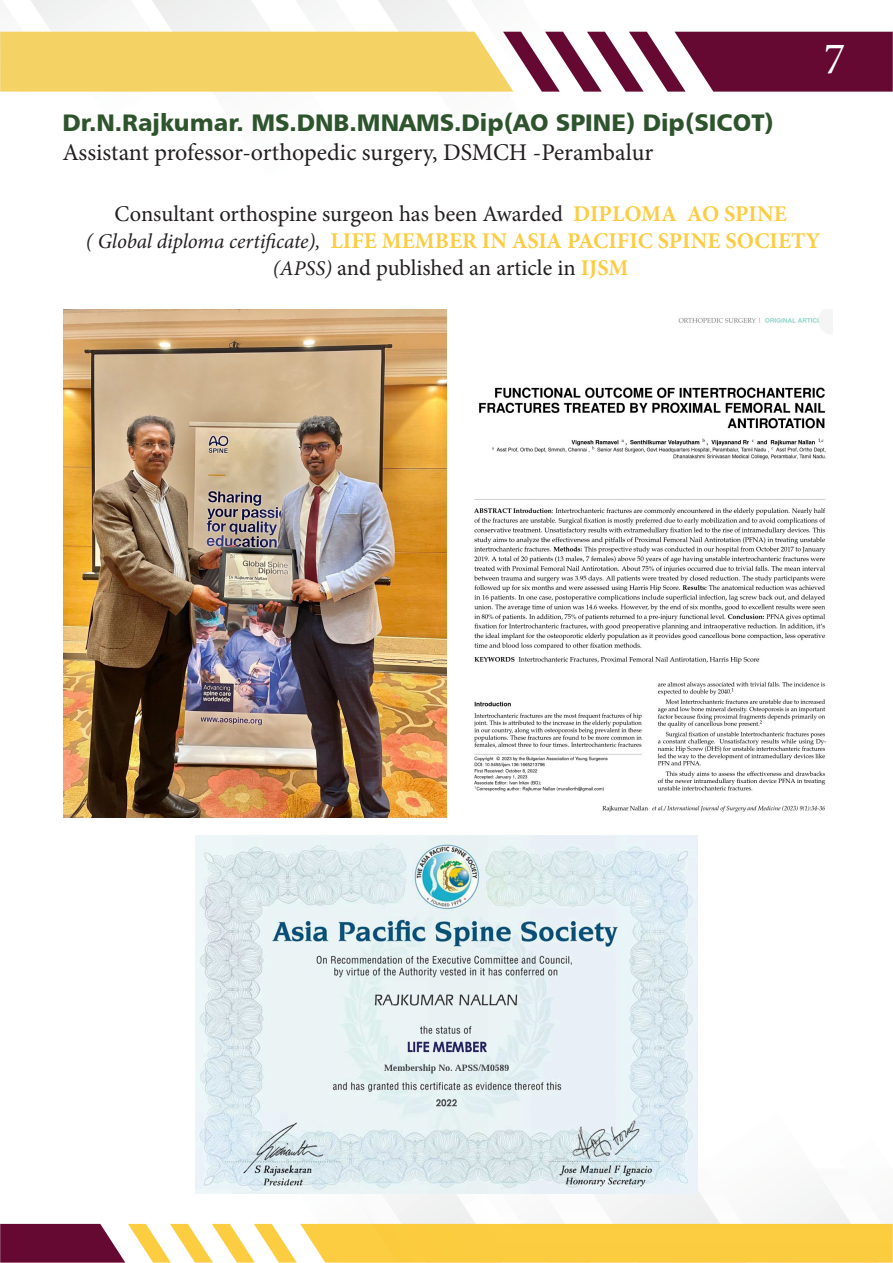
<style>
.page{position:relative;width:893px;height:1263px;background:#fff}
.page>*{position:absolute;margin:0;border:0;box-sizing:border-box;transform-origin:0 0}
.t1{font:45px "Minion Pro";color:#fff}
.t2{font:24px/28.8px "Minion Pro";letter-spacing:-.005em;color:#231f20}
.t3{font:700 22.5px/27px "Minion Pro";color:#fccd43;text-align:center}
.t4{font:22.5px "Minion Pro";letter-spacing:-.005em;color:#231f20}
.s1{font-family:"Humanist 777 BT Black B";color:#2e542d}
.s2{font-weight:700;color:#fccd43}
.s3{font-weight:400;font-style:italic;font-size:21px;color:#231f20}
.s4{font-weight:400;color:#231f20}
</style>
<div class="page">
<svg style="left:0;top:0;width:893px;height:92px"></svg>
<svg style="left:0;top:1187px;width:893px;height:75px"></svg>
<img style="left:64px;top:309px;width:382px;height:509px">
<img style="left:474px;top:310px;width:359px;height:502px">
<img style="left:195px;top:835px;width:503px;height:358px">
<h1 class="t1" style="left:824px;top:29px;width:23px">7</h1>
<p class="t2" style="left:62px;top:109px;width:713px"><span class="s1">Dr.N.Rajkumar. MS.DNB.MNAMS.Dip(AO SPINE) Dip(SICOT)<br></span>Assistant professor-orthopedic surgery, DSMCH -Perambalur</p>
<p class="t4" style="left:115px;top:199px;width:674px">Consultant orthospine surgeon has been Awarded <span class="s2">DIPLOMA AO SPINE</span></p>
<p class="t3" style="left:86px;top:227px;width:736px"><span class="s3">( Global diploma certificate),</span> LIFE MEMBER IN ASIA PACIFIC SPINE SOCIETY <span class="s3">(APSS)</span> <span class="s4">and published an article in</span> IJSM</p>
</div>
